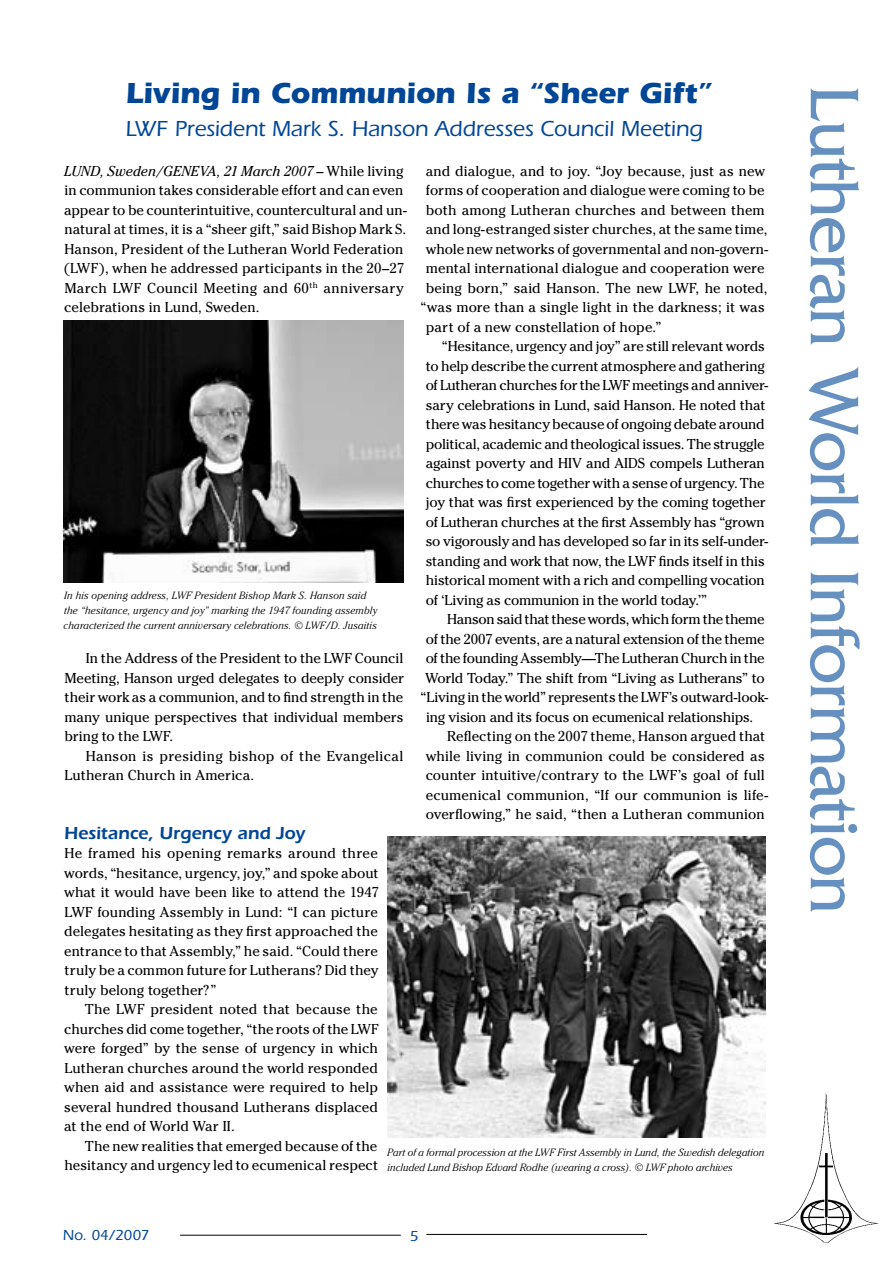
<style>
.page{position:relative;width:893px;height:1263px;background:#fff}
.page>*{position:absolute;margin:0;border:0;box-sizing:border-box;transform-origin:0 0}
.t1{font:72px "Friz Quadrata";letter-spacing:-.02em;color:#6690c0}
.t2{font:700 30px "Itc Eras";letter-spacing:-.005em;color:#004696}
.t3{font:500 22.5px "Itc Eras";letter-spacing:-.005em;color:#004696}
.t4{font:600 18px "Itc Eras";color:#004696}
.t5{font:500 15px "Itc Eras";color:#004696}
.t6{font:14.25px/19.5px "Cheltenham";letter-spacing:-.005em;color:#000;text-align:justify}
.t7{font:14.25px/19.5px "Cheltenham";letter-spacing:.015em;color:#000}
.t8{font:14.25px "Cheltenham";letter-spacing:-.025em;color:#000}
.t9{font:italic 300 10.5px/15px "Cheltenham";letter-spacing:.01em;color:#000}
.s1{font-style:italic}
</style>
<div class="page">
<hr style="left:180px;top:1235px;width:221px;height:1px;background:#000">
<hr style="left:426px;top:1234px;width:221px;height:1px;background:#000">
<img style="left:765px;top:1093px;width:114px;height:150px">
<img style="left:64px;top:321px;width:340px;height:261px">
<img style="left:387px;top:837px;width:378px;height:301px">
<h2 class="t2" style="left:125px;top:76px;width:587px">Living in Communion Is a “Sheer Gift”</h2>
<h1 class="t1" style="left:874px;top:85px;width:830px;rotate:90deg">Lutheran World Information</h1>
<h3 class="t3" style="left:125px;top:116px;width:579px">LWF President Mark S. Hanson Addresses Council Meeting</h3>
<p class="t6" style="left:64px;top:161px;width:345px;text-align:left"><span class="s1">LUND, Sweden/GENEVA, 21 March 2007</span> – While living in communion takes considerable effort and can even appear to be counterintuitive, countercultural and un&shy;natural at times, it is a “sheer gift,” said Bishop Mark S.<br>Hanson, President of the Lutheran World Federation (LWF), when he addressed participants in the 20–27<br>March LWF Council Meeting and 60<sup>th</sup> anniversary celebrations in Lund, Sweden.</p>
<p class="t6" style="left:426px;top:161px;width:341px">and dialogue, and to joy. “Joy because, just as new</p>
<p class="t6" style="left:426px;top:180px;width:340px">forms of cooperation and dialogue were coming to be</p>
<p class="t6" style="left:426px;top:200px;width:340px">both among Lutheran churches and between them</p>
<p class="t6" style="left:426px;top:219px;width:343px">and long-estranged sister churches, at the same time,</p>
<p class="t6" style="left:426px;top:239px;width:344px">whole new networks of governmental and non-govern-</p>
<p class="t6" style="left:426px;top:258px;width:340px">mental international dialogue and cooperation were</p>
<p class="t6" style="left:426px;top:278px;width:343px">being born,” said Hanson. The new LWF, he noted,</p>
<p class="t6" style="left:421px;top:297px;width:346px">“was more than a single light in the darkness; it was</p>
<p class="t6" style="left:426px;top:317px;width:237px">part of a new constellation of hope.”</p>
<p class="t6" style="left:442px;top:336px;width:325px">“Hesitance, urgency and joy” are still relevant words</p>
<p class="t6" style="left:426px;top:356px;width:340px">to help describe the current atmosphere and gathering</p>
<p class="t6" style="left:426px;top:375px;width:344px">of Lutheran churches for the LWF meetings and anniver-</p>
<p class="t6" style="left:426px;top:395px;width:341px">sary celebrations in Lund, said Hanson. He noted that</p>
<p class="t6" style="left:426px;top:414px;width:340px">there was hesitancy because of ongoing debate around</p>
<p class="t6" style="left:426px;top:434px;width:340px">political, academic and theological issues. The struggle</p>
<p class="t6" style="left:426px;top:453px;width:341px">against poverty and HIV and AIDS compels Lutheran</p>
<p class="t6" style="left:426px;top:473px;width:340px">churches to come together with a sense of urgency. The</p>
<p class="t6" style="left:426px;top:492px;width:341px">joy that was first experienced by the coming together</p>
<p class="t6" style="left:426px;top:512px;width:341px">of Lutheran churches at the first Assembly has “grown</p>
<p class="t6" style="left:426px;top:531px;width:344px">so vigorously and has developed so far in its self-under-</p>
<p class="t6" style="left:426px;top:551px;width:341px">standing and work that now, the LWF finds itself in this</p>
<p class="t6" style="left:426px;top:570px;width:340px">historical moment with a rich and compelling vocation</p>
<p class="t6" style="left:426px;top:590px;width:283px">of ‘Living as communion in the world today.’”</p>
<p class="t8" style="left:447px;top:611px;width:319px">Hanson said that these words, which form the theme</p>
<p class="t6" style="left:426px;top:629px;width:340px">of the 2007 events, are a natural extension of the theme</p>
<p class="t6" style="left:426px;top:648px;width:340px">of the founding Assembly—The Lutheran Church in the</p>
<p class="t6" style="left:425px;top:668px;width:341px">World Today.” The shift from “Living as Lutherans” to</p>
<p class="t6" style="left:421px;top:687px;width:349px">“Living in the world” represents the LWF’s outward-look-</p>
<p class="t6" style="left:426px;top:707px;width:329px">ing vision and its focus on ecumenical relationships.</p>
<p class="t6" style="left:447px;top:726px;width:320px">Reflecting on the 2007 theme, Hanson argued that</p>
<p class="t6" style="left:426px;top:746px;width:341px">while living in communion could be considered as</p>
<p class="t6" style="left:426px;top:765px;width:341px">counter intuitive/contrary to the LWF’s goal of full</p>
<p class="t6" style="left:426px;top:785px;width:344px">ecumenical communion, “If our communion is life-</p>
<p class="t6" style="left:426px;top:804px;width:341px">overflowing,” he said, “then a Lutheran communion</p>
<p class="t9" style="left:64px;top:588px;width:315px">In his opening address, LWF President Bishop Mark S. Hanson said the “hesitance, urgency and joy” marking the 1947 founding assembly characterized the current anniversary celebrations. © LWF/D. Jusaitis</p>
<p class="t6" style="left:64px;top:648px;width:341px;text-indent:21px">In the Address of the President to the LWF Council Meeting, Hanson urged delegates to deeply consider their work as a communion, and to find strength in the many unique perspectives that individual members bring to the LWF.</p>
<p class="t7" style="left:64px;top:746px;width:340px;text-indent:21px">Hanson is presiding bishop of the Evangelical<br>Lutheran Church in America.</p>
<p class="t4" style="left:64px;top:822px;width:242px">Hesitance, Urgency and Joy</p>
<p class="t6" style="left:64px;top:843px;width:316px">He framed his opening remarks around three words, “hesitance, urgency, joy,” and spoke about what it would have been like to attend the 1947<br>LWF founding Assembly in Lund: “I can picture delegates hesitating as they first approached the entrance to that Assembly,” he said. “Could there truly be a common future for Lutherans? Did they truly belong together?”</p>
<p class="t6" style="left:64px;top:999px;width:316px;text-indent:21px">The LWF president noted that because the churches did come together, “the roots of the LWF were forged” by the sense of urgency in which Lutheran churches around the world responded when aid and assistance were required to help several hundred thousand Lutherans displaced at the end of World War II.</p>
<p class="t6" style="left:64px;top:1136px;width:315px;text-align:right">The new realities that emerged because of the hesitancy and urgency led to ecumenical respect</p>
<p class="t9" style="left:387px;top:1145px;width:379px">Part of a formal procession at the LWF First Assembly in Lund, the Swedish delegation included Lund Bishop Edvard Rodhe (wearing a cross). © LWF photo archives</p>
<p class="t5" style="left:63px;top:1227px;width:88px">No. 04/2007</p>
</div>
